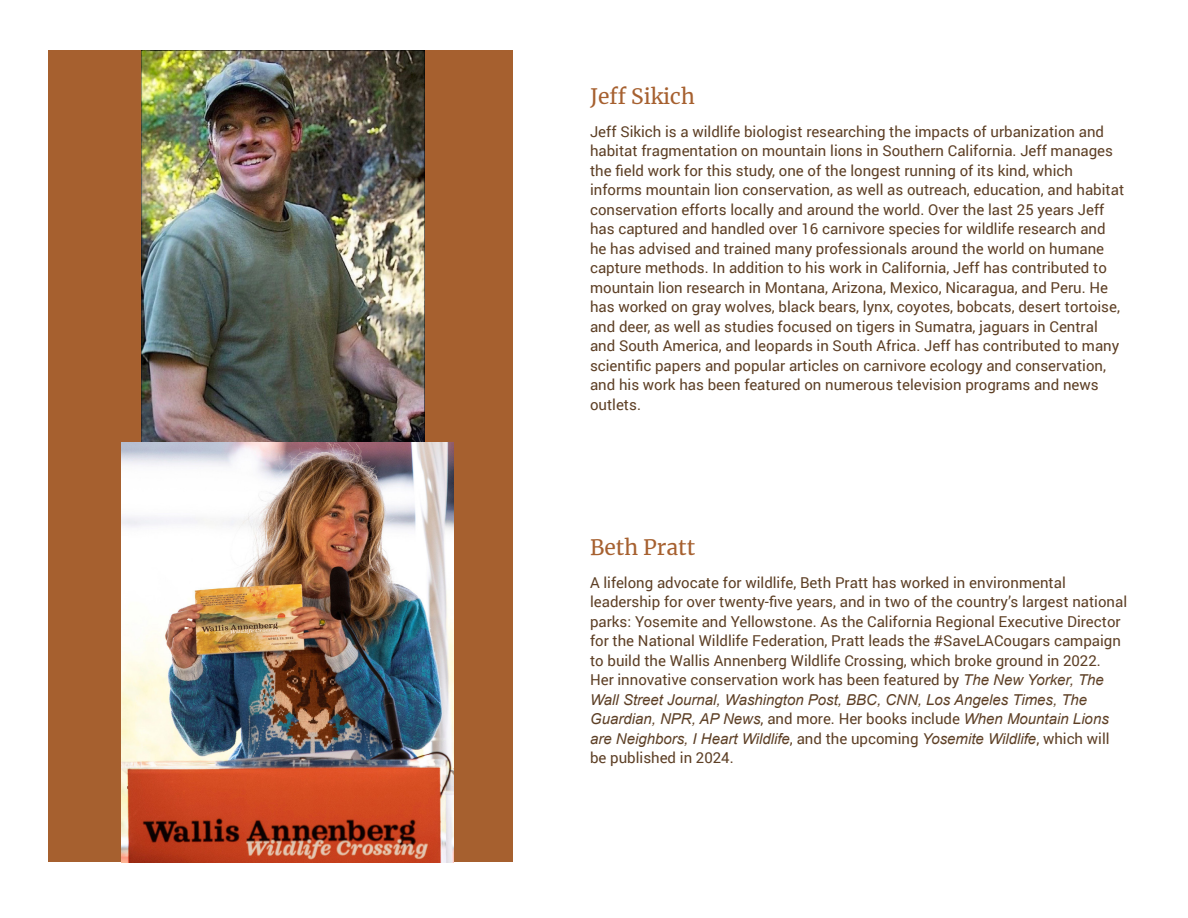
<style>
.page{position:relative;width:1188px;height:918px;background:#fff}
.page>*{position:absolute;margin:0;border:0;box-sizing:border-box;transform-origin:0 0}
.t1{font:21px "Merriweather";color:#a6602f}
.t2{font:15px/19.5px "Roboto";color:#5d3f25}
.t3{font:italic 15px/19.5px "Arial";color:#5d3f25}
.s1{font-family:"Arial";font-style:italic}
.s2{font-family:"Roboto";font-style:normal}
</style>
<div class="page">
<div style="left:48px;top:51px;width:465px;height:394px;background:#a6602f"></div>
<img style="left:142px;top:51px;width:283px;height:391px">
<div style="left:48px;top:442px;width:465px;height:420px;background:#a6602f"></div>
<img style="left:122px;top:442px;width:332px;height:420px">
<h1 class="t1" style="left:590px;top:81px;width:106px">Jeff Sikich</h1>
<p class="t2" style="left:590px;top:121px;width:536px">Jeff Sikich is a wildlife biologist researching the impacts of urbanization and habitat fragmentation on mountain lions in Southern California. Jeff manages the field work for this study, one of the longest running of its kind, which informs mountain lion conservation, as well as outreach, education, and habitat conservation efforts locally and around the world. Over the last 25 years Jeff has captured and handled over 16 carnivore species for wildlife research and he has advised and trained many professionals around the world on humane capture methods. In addition to his work in California, Jeff has contributed to mountain lion research in Montana, Arizona, Mexico, Nicaragua, and Peru. He has worked on gray wolves, black bears, lynx, coyotes, bobcats, desert tortoise, and deer, as well as studies focused on tigers in Sumatra, jaguars in Central and South America, and leopards in South Africa. Jeff has contributed to many scientific papers and popular articles on carnivore ecology and conservation, and his work has been featured on numerous television programs and news outlets.</p>
<h1 class="t1" style="left:590px;top:533px;width:107px">Beth Pratt</h1>
<p class="t2" style="left:590px;top:572px;width:539px">A lifelong advocate for wildlife, Beth Pratt has worked in environmental leadership for over twenty-five years, and in two of the country’s largest national parks: Yosemite and Yellowstone. As the California Regional Executive Director for the National Wildlife Federation, Pratt leads the #SaveLACougars campaign to build the Wallis Annenberg Wildlife Crossing, which broke ground in 2022.<br>Her innovative conservation work has been featured by <span class="s1">The New Yorker, The</span></p>
<p class="t3" style="left:590px;top:690px;width:521px">Wall Street Journal, Washington Post, BBC, CNN, Los Angeles Times, The<br>Guardian, NPR, AP News<span class="s2">, and more. Her books include</span> When Mountain Lions are Neighbors, I Heart Wildlife<span class="s2">, and the upcoming</span> Yosemite Wildlife<span class="s2">, which will</span></p>
<p class="t2" style="left:590px;top:748px;width:145px">be published in 2024.</p>
</div>
